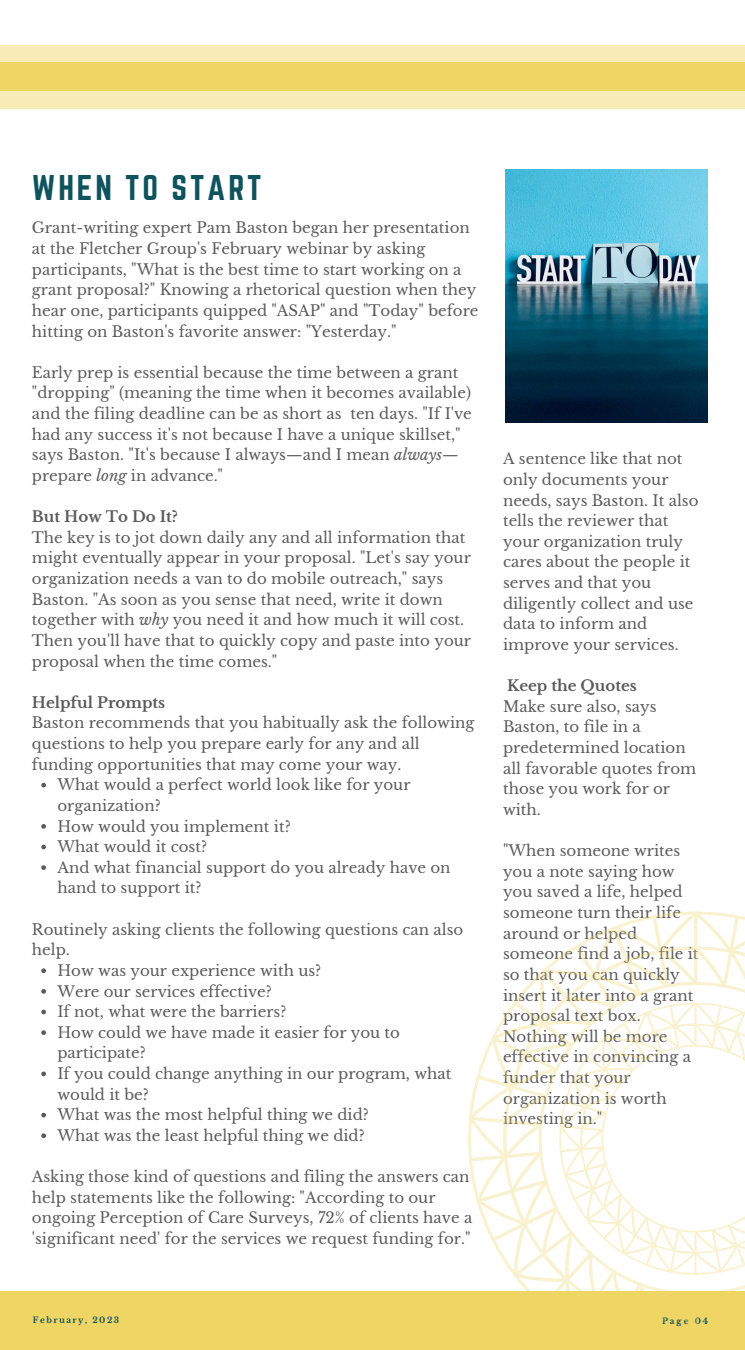
<style>
.page{position:relative;width:745px;height:1350px;background:#fff}
.page>*{position:absolute;margin:0;border:0;box-sizing:border-box;transform-origin:0 0}
.t1{font:31.25px "Norwester";letter-spacing:.09em;color:#0f535d}
.t2{font:15px/20.6px "Libre Baskerville";color:#000}
.t3{font:700 15px "Libre Baskerville";color:#000}
.t4{font:700 8.25px "Libre Baskerville";letter-spacing:.18em;color:#0f535d}
.s1{font-style:italic}
</style>
<div class="page">
<div style="left:0;top:1291px;width:744px;height:59px;background:#eed564"></div>
<div style="left:0;top:46px;width:744px;height:62px;background:#f7ebb7"></div>
<div style="left:0;top:63px;width:744px;height:28px;background:#eed564"></div>
<img style="left:505px;top:169px;width:202px;height:254px">
<svg style="left:41px;top:783px;width:5px;height:4px"></svg>
<svg style="left:41px;top:824px;width:5px;height:5px"></svg>
<svg style="left:41px;top:845px;width:5px;height:4px"></svg>
<svg style="left:41px;top:865px;width:5px;height:5px"></svg>
<svg style="left:41px;top:968px;width:5px;height:5px"></svg>
<svg style="left:41px;top:989px;width:5px;height:5px"></svg>
<svg style="left:41px;top:1010px;width:5px;height:4px"></svg>
<svg style="left:41px;top:1030px;width:5px;height:5px"></svg>
<svg style="left:41px;top:1072px;width:5px;height:4px"></svg>
<svg style="left:41px;top:1113px;width:5px;height:4px"></svg>
<svg style="left:41px;top:1133px;width:5px;height:5px"></svg>
<svg style="left:468px;top:911px;width:276px;height:380px"></svg>
<p class="t1" style="left:32px;top:168px;width:231px">WHEN TO START</p>
<p class="t2" style="left:32px;top:218px;width:448px">Grant-writing expert Pam Baston began her presentation at the Fletcher Group's February webinar by asking participants, "What is the best time to start working on a grant proposal?" Knowing a rhetorical question when they hear one, participants quipped "ASAP" and "Today" before hitting on Baston's favorite answer: "Yesterday."</p>
<p class="t2" style="left:32px;top:362px;width:441px">Early prep is essential because the time between a grant "dropping" (meaning the time when it becomes available) and the filing deadline can be as short as ten days. "If I've had any success it's not because I have a unique skillset," says Baston. "It's because I always—and I mean <span class="s1">always— </span>prepare <span class="s1">long</span> in advance."</p>
<p class="t3" style="left:32px;top:508px;width:147px">But How To Do It?</p>
<p class="t2" style="left:32px;top:527px;width:440px">The key is to jot down daily any and all information that might eventually appear in your proposal. "Let's say your organization needs a van to do mobile outreach," says Baston. "As soon as you sense that need, write it down together with <span class="s1">why</span> you need it and how much it will cost.<br>Then you'll have that to quickly copy and paste into your proposal when the time comes."</p>
<p class="t3" style="left:32px;top:693px;width:135px">Helpful Prompts</p>
<p class="t2" style="left:32px;top:713px;width:444px">Baston recommends that you habitually ask the following</p>
<p class="t2" style="left:32px;top:733px;width:389px">questions to help you prepare early for any and all</p>
<p class="t2" style="left:32px;top:754px;width:371px">funding opportunities that may come your way.</p>
<p class="t2" style="left:57px;top:775px;width:354px">What would a perfect world look like for your</p>
<p class="t2" style="left:57px;top:795px;width:105px">organization?</p>
<p class="t2" style="left:57px;top:816px;width:235px">How would you implement it?</p>
<p class="t2" style="left:57px;top:837px;width:151px">What would it cost?</p>
<p class="t2" style="left:57px;top:857px;width:394px">And what financial support do you already have on</p>
<p class="t2" style="left:57px;top:878px;width:146px">hand to support it?</p>
<p class="t2" style="left:32px;top:919px;width:433px">Routinely asking clients the following questions can also</p>
<p class="t2" style="left:32px;top:940px;width:39px">help.</p>
<p class="t2" style="left:57px;top:960px;width:265px">How was your experience with us?</p>
<p class="t2" style="left:57px;top:981px;width:216px">Were our services effective?</p>
<p class="t2" style="left:57px;top:1002px;width:230px">If not, what were the barriers?</p>
<p class="t2" style="left:57px;top:1022px;width:344px">How could we have made it easier for you to</p>
<p class="t2" style="left:57px;top:1043px;width:90px">participate?</p>
<p class="t2" style="left:57px;top:1063px;width:395px">If you could change anything in our program, what</p>
<p class="t2" style="left:57px;top:1084px;width:93px">would it be?</p>
<p class="t2" style="left:57px;top:1105px;width:313px">What was the most helpful thing we did?</p>
<p class="t2" style="left:57px;top:1125px;width:309px">What was the least helpful thing we did?</p>
<p class="t2" style="left:32px;top:1167px;width:442px">Asking those kind of questions and filing the answers can help statements like the following: "According to our ongoing Perception of Care Surveys, 72% of clients have a 'significant need' for the services we request funding for."</p>
<p class="t2" style="left:503px;top:449px;width:197px">A sentence like that not only documents your needs, says Baston. It also tells the reviewer that your organization truly cares about the people it serves and that you diligently collect and use data to inform and improve your services.</p>
<p class="t3" style="left:507px;top:677px;width:131px">Keep the Quotes</p>
<p class="t2" style="left:503px;top:696px;width:195px">Make sure also, says<br>Baston, to file in a predetermined location all favorable quotes from those you work for or with.</p>
<p class="t2" style="left:503px;top:841px;width:197px">"When someone writes you a note saying how you saved a life, helped someone turn their life around or helped someone find a job, file it so that you can quickly insert it later into a grant proposal text box.<br>Nothing will be more effective in convincing a funder that your organization is worth investing in."</p>
<h1 class="t4" style="left:33px;top:1315px;width:88px">February, 2023</h1>
<p class="t4" style="left:661px;top:1316px;width:48px">Page 04</p>
</div>
